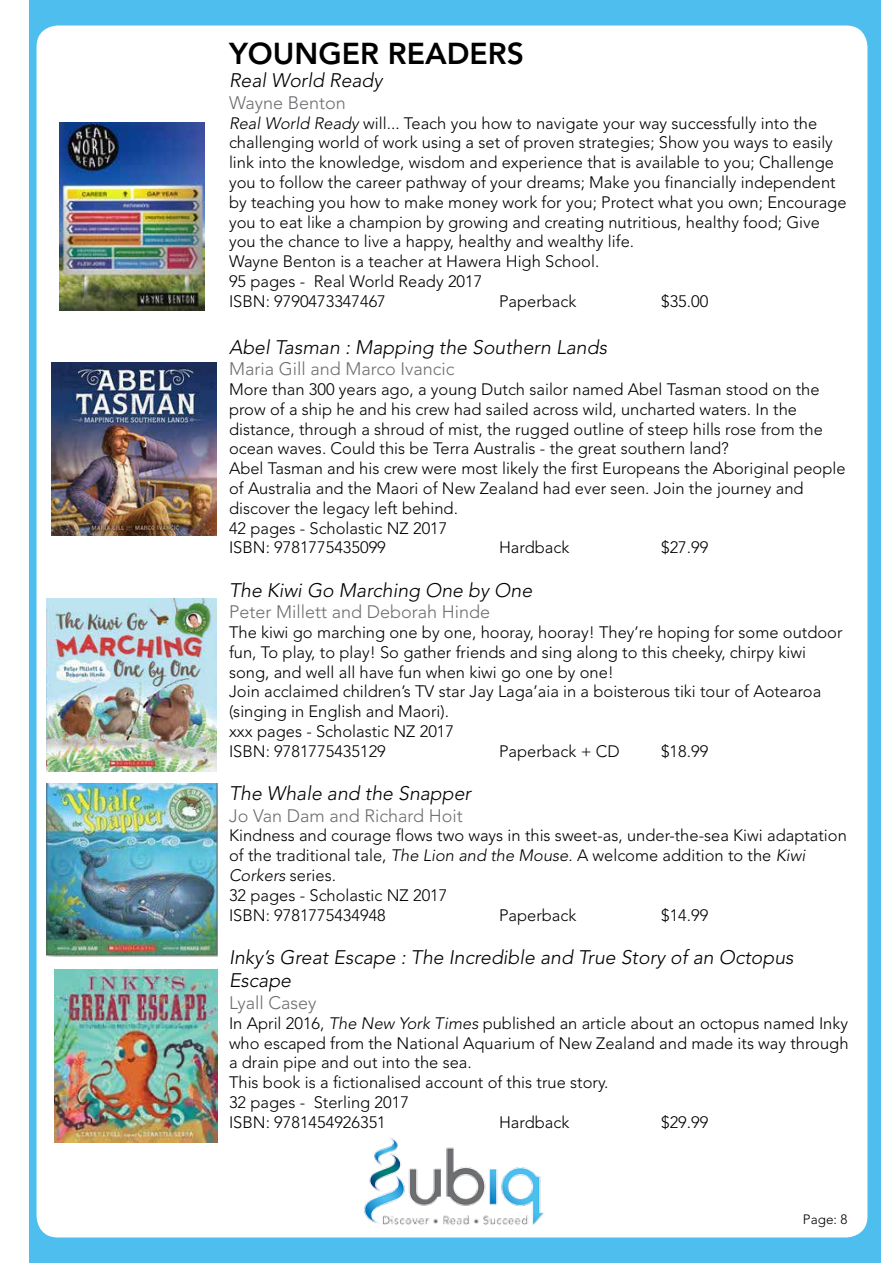
<style>
.page{position:relative;width:893px;height:1263px;background:#fff}
.page>*{position:absolute;margin:0;border:0;box-sizing:border-box;transform-origin:0 0}
.t1{font:800 30px "Avenir LT Std";color:#000}
.t2{font:italic 300 19.5px/23.4px "Avenir LT Std";color:#000}
.t3{font:300 18px "Avenir LT Std";color:#6d6e71}
.t4{font:300 16.5px/19.8px "Avenir LT Std";color:#000}
.t5{font:300 13.5px "Avenir LT Std";color:#000}
.s1{font-style:italic}
</style>
<div class="page">
<div style="left:29px;top:0;width:851px;height:1263px;background:#4dbeed"></div>
<div style="left:37px;top:26px;width:830px;height:1211px;background:#fff;border-radius:21px"></div>
<img style="left:364px;top:1137px;width:180px;height:88px">
<img style="left:60px;top:122px;width:144px;height:188px">
<img style="left:51px;top:363px;width:166px;height:173px">
<img style="left:46px;top:598px;width:171px;height:173px">
<img style="left:46px;top:784px;width:171px;height:173px">
<img style="left:54px;top:969px;width:163px;height:173px">
<h1 class="t1" style="left:229px;top:36px;width:296px">YOUNGER READERS</h1>
<p class="t2" style="left:229px;top:69px;width:155px">Real World Ready</p>
<p class="t3" style="left:229px;top:92px;width:118px">Wayne Benton</p>
<p class="t4" style="left:229px;top:113px;width:619px"><span class="s1">Real World Ready</span> will... Teach you how to navigate your way successfully into the challenging world of work using a set of proven strategies; Show you ways to easily link into the knowledge, wisdom and experience that is available to you; Challenge you to follow the career pathway of your dreams; Make you financially independent by teaching you how to make money work for you; Protect what you own; Encourage you to eat like a champion by growing and creating nutritious, healthy food; Give you the chance to live a happy, healthy and wealthy life.<br>Wayne Benton is a teacher at Hawera High School.<br>95 pages - Real World Ready 2017<br>ISBN: 9790473347467</p>
<p class="t4" style="left:499px;top:291px;width:79px">Paperback</p>
<p class="t4" style="left:661px;top:291px;width:49px">$35.00</p>
<p class="t2" style="left:229px;top:335px;width:379px">Abel Tasman : Mapping the Southern Lands</p>
<p class="t3" style="left:229px;top:358px;width:227px">Maria Gill and Marco Ivancic</p>
<p class="t4" style="left:229px;top:379px;width:618px">More than 300 years ago, a young Dutch sailor named Abel Tasman stood on the prow of a ship he and his crew had sailed across wild, uncharted waters. In the distance, through a shroud of mist, the rugged outline of steep hills rose from the ocean waves. Could this be Terra Australis - the great southern land?<br>Abel Tasman and his crew were most likely the first Europeans the Aboriginal people of Australia and the Maori of New Zealand had ever seen. Join the journey and discover the legacy left behind.<br>42 pages - Scholastic NZ 2017<br>ISBN: 9781775435099</p>
<p class="t4" style="left:499px;top:538px;width:72px">Hardback</p>
<p class="t4" style="left:661px;top:538px;width:49px">$27.99</p>
<p class="t2" style="left:229px;top:578px;width:305px">The Kiwi Go Marching One by One</p>
<p class="t3" style="left:229px;top:601px;width:263px">Peter Millett and Deborah Hinde</p>
<p class="t4" style="left:229px;top:622px;width:615px">The kiwi go marching one by one, hooray, hooray! They’re hoping for some outdoor fun, To play, to play! So gather friends and sing along to this cheeky, chirpy kiwi song, and well all have fun when kiwi go one by one!<br>Join acclaimed children’s TV star Jay Laga’aia in a boisterous tiki tour of Aotearoa (singing in English and Maori).<br>xxx pages - Scholastic NZ 2017<br>ISBN: 9781775435129</p>
<p class="t4" style="left:499px;top:741px;width:122px">Paperback + CD</p>
<p class="t4" style="left:661px;top:741px;width:49px">$18.99</p>
<p class="t2" style="left:229px;top:782px;width:244px">The Whale and the Snapper</p>
<p class="t3" style="left:229px;top:805px;width:235px">Jo Van Dam and Richard Hoit</p>
<p class="t4" style="left:229px;top:826px;width:619px">Kindness and courage flows two ways in this sweet-as, under-the-sea Kiwi adaptation of the traditional tale, <span class="s1">The Lion and the Mouse</span>. A welcome addition to the <span class="s1">Kiwi Corkers</span> series.<br>32 pages - Scholastic NZ 2017<br>ISBN: 9781775434948</p>
<p class="t4" style="left:499px;top:905px;width:79px">Paperback</p>
<p class="t4" style="left:661px;top:905px;width:49px">$14.99</p>
<p class="t2" style="left:229px;top:946px;width:566px">Inky’s Great Escape : The Incredible and True Story of an Octopus<br>Escape</p>
<p class="t3" style="left:229px;top:992px;width:89px">Lyall Casey</p>
<p class="t4" style="left:229px;top:1013px;width:621px">In April 2016, <span class="s1">The New York Times</span> published an article about an octopus named Inky who escaped from the National Aquarium of New Zealand and made its way through a drain pipe and out into the sea.<br>This book is a fictionalised account of this true story.<br>32 pages - Sterling 2017<br>ISBN: 9781454926351</p>
<p class="t4" style="left:499px;top:1112px;width:72px">Hardback</p>
<p class="t4" style="left:661px;top:1112px;width:49px">$29.99</p>
<p class="t5" style="left:803px;top:1212px;width:46px">Page: 8</p>
</div>
